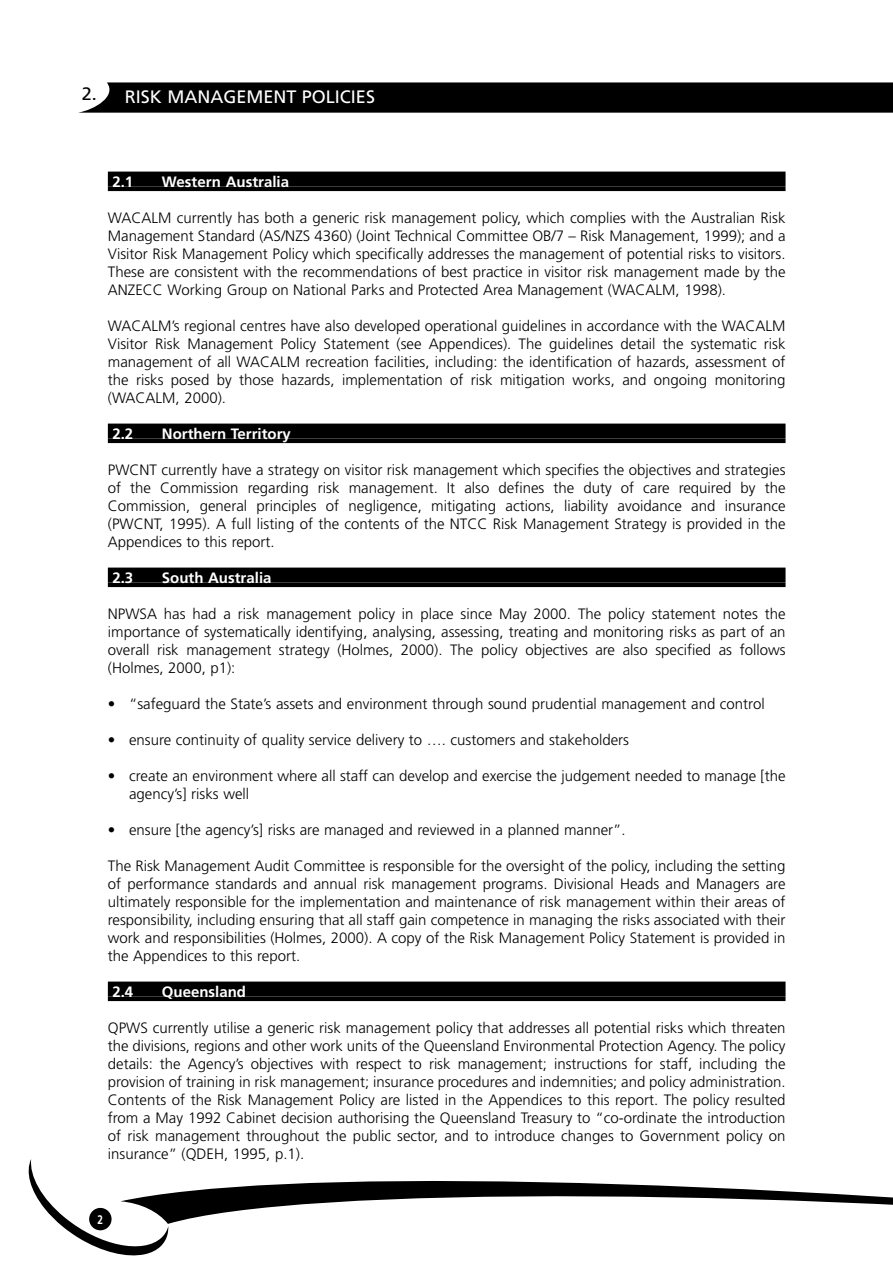
<style>
.page{position:relative;width:893px;height:1263px;background:#fff}
.page>*{position:absolute;margin:0;border:0;box-sizing:border-box;transform-origin:0 0}
.t1{font:18px "Frutiger";color:#fff}
.t2{font:300 15px/18px "Frutiger";color:#000;text-align:justify}
.t3{font:700 15px "Frutiger";color:#fff}
.t4{font:700 12.45px "Frutiger";color:#fff;scale:.8 1}
.s1{color:#000}
</style>
<div class="page">
<div style="left:108px;top:172px;width:677px;height:15px;background:#000"></div>
<hr style="left:108px;top:187px;width:677px;height:4px;background:#000">
<div style="left:108px;top:424px;width:677px;height:15px;background:#000"></div>
<hr style="left:108px;top:439px;width:677px;height:4px;background:#000">
<div style="left:108px;top:568px;width:677px;height:15px;background:#000"></div>
<hr style="left:108px;top:583px;width:677px;height:4px;background:#000">
<div style="left:108px;top:982px;width:677px;height:15px;background:#000"></div>
<hr style="left:108px;top:997px;width:677px;height:4px;background:#000">
<svg style="left:28px;top:1159px;width:112px;height:97px"></svg>
<svg style="left:120px;top:1169px;width:772px;height:86px"></svg>
<div style="left:89px;top:1208px;width:23px;height:22px;background:#000;border-radius:50%"></div>
<svg style="left:78px;top:82px;width:814px;height:31px;background:#0e0e0e"></svg>
<p class="t1" style="left:82px;top:89px;width:295px"><span class="s1">2.</span> RISK MANAGEMENT POLICIES</p>
<p class="t3" style="left:112px;top:175px;width:22px">2.1</p>
<p class="t3" style="left:162px;top:175px;width:129px">Western Australia</p>
<p class="t2" style="left:108px;top:210px;width:679px">WACALM currently has both a generic risk management policy, which complies with the Australian Risk Management Standard (AS/NZS 4360) (Joint Technical Committee OB/7 – Risk Management, 1999); and a Visitor Risk Management Policy which specifically addresses the management of potential risks to visitors.<br>These are consistent with the recommendations of best practice in visitor risk management made by the ANZECC Working Group on National Parks and Protected Area Management (WACALM, 1998).</p>
<p class="t2" style="left:108px;top:318px;width:679px">WACALM’s regional centres have also developed operational guidelines in accordance with the WACALM Visitor Risk Management Policy Statement (see Appendices). The guidelines detail the systematic risk management of all WACALM recreation facilities, including: the identification of hazards, assessment of the risks posed by those hazards, implementation of risk mitigation works, and ongoing monitoring (WACALM, 2000).</p>
<p class="t3" style="left:112px;top:427px;width:22px">2.2</p>
<p class="t3" style="left:162px;top:427px;width:131px">Northern Territory</p>
<p class="t2" style="left:108px;top:462px;width:679px">PWCNT currently have a strategy on visitor risk management which specifies the objectives and strategies of the Commission regarding risk management. It also defines the duty of care required by the Commission, general principles of negligence, mitigating actions, liability avoidance and insurance (PWCNT, 1995). A full listing of the contents of the NTCC Risk Management Strategy is provided in the Appendices to this report.</p>
<p class="t3" style="left:112px;top:571px;width:22px">2.3</p>
<p class="t3" style="left:162px;top:571px;width:111px">South Australia</p>
<p class="t2" style="left:108px;top:606px;width:679px">NPWSA has had a risk management policy in place since May 2000. The policy statement notes the importance of systematically identifying, analysing, assessing, treating and monitoring risks as part of an overall risk management strategy (Holmes, 2000). The policy objectives are also specified as follows (Holmes, 2000, p1):</p>
<p class="t2" style="left:108px;top:696px;width:658px">• “safeguard the State’s assets and environment through sound prudential management and control</p>
<p class="t2" style="left:108px;top:732px;width:522px">• ensure continuity of quality service delivery to …. customers and stakeholders</p>
<p class="t2" style="left:129px;top:768px;width:658px;text-indent:-21px">• create an environment where all staff can develop and exercise the judgement needed to manage [the agency’s] risks well</p>
<p class="t2" style="left:108px;top:822px;width:519px">• ensure [the agency’s] risks are managed and reviewed in a planned manner”.</p>
<p class="t2" style="left:108px;top:858px;width:679px">The Risk Management Audit Committee is responsible for the oversight of the policy, including the setting of performance standards and annual risk management programs. Divisional Heads and Managers are ultimately responsible for the implementation and maintenance of risk management within their areas of responsibility, including ensuring that all staff gain competence in managing the risks associated with their work and responsibilities (Holmes, 2000). A copy of the Risk Management Policy Statement is provided in the Appendices to this report.</p>
<p class="t3" style="left:112px;top:985px;width:22px">2.4</p>
<p class="t3" style="left:162px;top:985px;width:86px">Queensland</p>
<p class="t2" style="left:108px;top:1020px;width:679px">QPWS currently utilise a generic risk management policy that addresses all potential risks which threaten the divisions, regions and other work units of the Queensland Environmental Protection Agency. The policy details: the Agency’s objectives with respect to risk management; instructions for staff, including the provision of training in risk management; insurance procedures and indemnities; and policy administration.<br>Contents of the Risk Management Policy are listed in the Appendices to this report. The policy resulted from a May 1992 Cabinet decision authorising the Queensland Treasury to “co-ordinate the introduction of risk management throughout the public sector, and to introduce changes to Government policy on insurance” (QDEH, 1995, p.1).</p>
<p class="t4" style="left:97px;top:1214px;width:8px">2</p>
</div>
